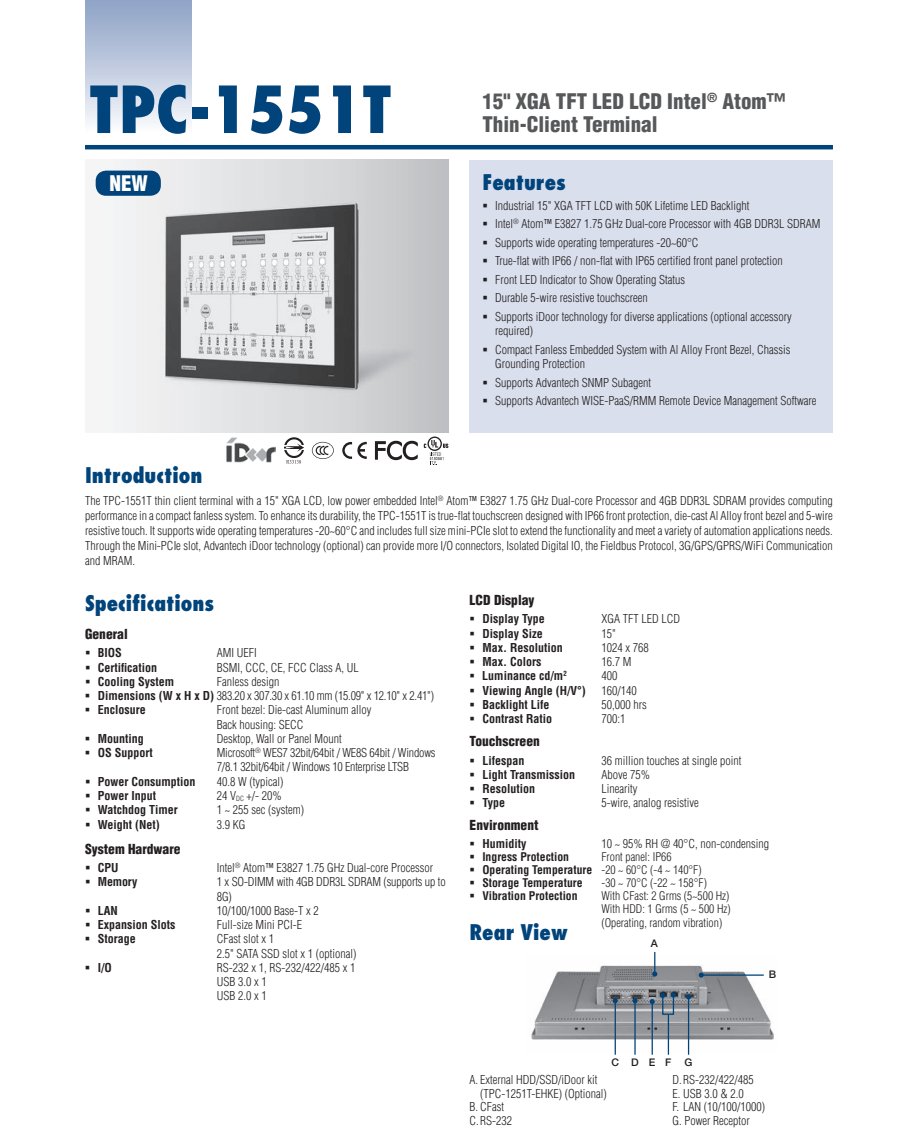
<style>
.page{position:relative;width:918px;height:1136px;background:#fff}
.page>*{position:absolute;margin:0;border:0;box-sizing:border-box;transform-origin:0 0}
.t1{font:800 condensed 63px "Futura";color:#00447b}
.t2{font:900 condensed 21px/22.5px "Helvetica";color:#57585a}
.t3{font:800 condensed 21px "Futura";color:#00447b}
.t4{font:900 condensed 21px "Helvetica";color:#fff}
.t5{font:900 condensed 13.5px "Helvetica";color:#231f20}
.t6{font:300 condensed 12px/18.5px "Helvetica";color:#231f20}
.t7{font:700 condensed 12px "Helvetica";color:#231f20}
.t8{font:300 condensed 12px/14.2px "Helvetica";letter-spacing:-.02em;color:#231f20}
.t9{font:700 condensed 11.7px/13px "Helvetica";color:#231f20}
.t10{font:300 condensed 11.7px/13px "Helvetica";color:#231f20;text-align:justify}
.t11{font:500 10.5px "Helvetica Neue";color:#231f20}
.s1{font-weight:700}
.s2{font-weight:300}
</style>
<div class="page">
<hr style="left:85px;top:145px;width:748px;height:4px;background:#00447b">
<div style="left:85px;top:0;width:106px;height:133px;background:linear-gradient(to bottom,#8ba0c5,#fafafd)"></div>
<div style="left:470px;top:160px;width:363px;height:272px;background:#d9dfec"></div>
<img style="left:531px;top:965px;width:243px;height:87px">
<svg style="left:652px;top:952px;width:5px;height:24px"></svg>
<hr style="left:701px;top:974px;width:63px;height:1px;background:#00447b">
<svg style="left:699px;top:972px;width:5px;height:5px"></svg>
<hr style="left:668px;top:1014px;width:1px;height:40px;background:#00447b">
<hr style="left:634px;top:1000px;width:2px;height:54px;background:#00447b">
<svg style="left:632px;top:998px;width:6px;height:5px"></svg>
<hr style="left:688px;top:996px;width:1px;height:58px;background:#00447b">
<svg style="left:686px;top:994px;width:5px;height:5px"></svg>
<svg style="left:312px;top:442px;width:22px;height:17px"></svg>
<svg style="left:342px;top:441px;width:25px;height:18px"></svg>
<svg style="left:424px;top:436px;width:24px;height:29px"></svg>
<svg style="left:284px;top:437px;width:20px;height:26px"></svg>
<svg style="left:375px;top:440px;width:43px;height:20px"></svg>
<img style="left:95px;top:160px;width:354px;height:272px">
<img style="left:226px;top:437px;width:49px;height:25px">
<div style="left:96px;top:170px;width:65px;height:26px;background:#00447b;border-radius:10px"></div>
<hr style="left:615px;top:1000px;width:1px;height:54px;background:#00447b">
<svg style="left:613px;top:998px;width:5px;height:5px"></svg>
<hr style="left:652px;top:1001px;width:1px;height:53px;background:#00447b">
<svg style="left:650px;top:992px;width:26px;height:23px"></svg>
<h1 class="t1" style="left:89px;top:69px;width:305px">TPC-1551T</h1>
<h2 class="t4" style="left:109px;top:170px;width:40px">NEW</h2>
<h2 class="t2" style="left:482px;top:90px;width:304px">15" XGA TFT LED LCD Intel<sup>®</sup> Atom™<br>Thin-Client Terminal</h2>
<h2 class="t3" style="left:482px;top:168px;width:85px">Features</h2>
<p class="t6" style="left:495px;top:196px;width:327px">Industrial 15" XGA TFT LCD with 50K Lifetime LED Backlight<br>Intel<sup>®</sup> Atom™ E3827 1.75 GHz Dual-core Processor with 4GB DDR3L SDRAM Supports wide operating temperatures -20~60°C<br>True-flat with IP66 / non-flat with IP65 certified front panel protection<br>Front LED Indicator to Show Operating Status<br>Durable 5-wire resistive touchscreen<br>Supports iDoor technology for diverse applications (optional accessory</p>
<p class="t6" style="left:495px;top:321px;width:297px">required)<br>Compact Fanless Embedded System with Al Alloy Front Bezel, Chassis</p>
<p class="t6" style="left:495px;top:354px;width:323px">Grounding Protection<br>Supports Advantech SNMP Subagent<br>Supports Advantech WISE-PaaS/RMM Remote Device Management Software</p>
<h2 class="t3" style="left:85px;top:462px;width:119px">Introduction</h2>
<p class="t6" style="left:85px;top:492px;width:749px;line-height:15px;text-align:justify">The TPC-1551T thin client terminal with a 15" XGA LCD, low power embedded Intel<sup>®</sup> Atom™ E3827 1.75 GHz Dual-core Processor and 4GB DDR3L SDRAM provides computing performance in a compact fanless system. To enhance its durability, the TPC-1551T is true-flat touchscreen designed with IP66 front protection, die-cast Al Alloy front bezel and 5-wire resistive touch. It supports wide operating temperatures -20~60°C and includes full size mini-PCIe slot to extend the functionality and meet a variety of automation applications needs.<br>Through the Mini-PCIe slot, Advantech iDoor technology (optional) can provide more I/O connectors, Isolated Digital IO, the Fieldbus Protocol, 3G/GPS/GPRS/WiFi Communication and MRAM.</p>
<h2 class="t3" style="left:85px;top:589px;width:131px">Specifications</h2>
<p class="t5" style="left:85px;top:625px;width:44px">General</p>
<p class="t7" style="left:98px;top:645px;width:26px">BIOS</p>
<p class="t6" style="left:217px;top:643px;width:41px">AMI UEFI</p>
<p class="t7" style="left:98px;top:660px;width:61px">Certification</p>
<p class="t6" style="left:217px;top:658px;width:143px">BSMI, CCC, CE, FCC Class A, UL</p>
<p class="t7" style="left:98px;top:674px;width:78px">Cooling System</p>
<p class="t8" style="left:98px;top:674px;width:338px;text-indent:119px">Fanless design<br><span class="s1">Dimensions (W x H x D)</span> 383.20 x 307.30 x 61.10 mm (15.09" x 12.10" x 2.41")<br><span class="s1">Enclosure</span></p>
<p class="t6" style="left:217px;top:702px;width:156px;line-height:14.2px">Front bezel: Die-cast Aluminum alloy<br>Back housing: SECC</p>
<p class="t7" style="left:98px;top:731px;width:48px">Mounting</p>
<p class="t6" style="left:217px;top:729px;width:127px">Desktop, Wall or Panel Mount</p>
<p class="t7" style="left:98px;top:745px;width:57px">OS Support</p>
<p class="t6" style="left:217px;top:745px;width:220px;line-height:14.2px">Microsoft<sup>®</sup> WES7 32bit/64bit / WE8S 64bit / Windows<br>7/8.1 32bit/64bit / Windows 10 Enterprise LTSB</p>
<p class="t7" style="left:98px;top:774px;width:99px">Power Consumption</p>
<p class="t6" style="left:217px;top:772px;width:68px">40.8 W (typical)</p>
<p class="t7" style="left:98px;top:788px;width:60px">Power Input</p>
<p class="t6" style="left:217px;top:786px;width:67px">24 V<sub>DC</sub> +/- 20%</p>
<p class="t7" style="left:98px;top:802px;width:81px">Watchdog Timer</p>
<p class="t6" style="left:217px;top:800px;width:89px">1 ~ 255 sec (system)</p>
<p class="t7" style="left:98px;top:816px;width:64px">Weight (Net)</p>
<p class="t6" style="left:217px;top:814px;width:30px">3.9 KG</p>
<p class="t5" style="left:85px;top:840px;width:97px">System Hardware</p>
<p class="t7" style="left:98px;top:860px;width:22px">CPU</p>
<p class="t6" style="left:217px;top:858px;width:218px">Intel<sup>®</sup> Atom™ E3827 1.75 GHz Dual-core Processor</p>
<p class="t7" style="left:98px;top:874px;width:41px">Memory</p>
<p class="t6" style="left:217px;top:874px;width:230px;line-height:14.2px">1 x SO-DIMM with 4GB DDR3L SDRAM (supports up to<br>8G)</p>
<p class="t7" style="left:98px;top:903px;width:22px">LAN</p>
<p class="t6" style="left:217px;top:901px;width:103px">10/100/1000 Base-T x 2</p>
<p class="t7" style="left:98px;top:917px;width:79px">Expansion Slots</p>
<p class="t6" style="left:217px;top:915px;width:87px">Full-size Mini PCI-E</p>
<p class="t7" style="left:98px;top:931px;width:40px">Storage</p>
<p class="t6" style="left:217px;top:931px;width:141px;line-height:14.2px">CFast slot x 1<br>2.5" SATA SSD slot x 1 (optional)</p>
<p class="t7" style="left:98px;top:960px;width:16px">I/O</p>
<p class="t6" style="left:217px;top:960px;width:140px;line-height:14.2px">RS-232 x 1, RS-232/422/485 x 1<br>USB 3.0 x 1<br>USB 2.0 x 1</p>
<p class="t5" style="left:470px;top:591px;width:66px">LCD Display</p>
<p class="t7" style="left:482px;top:611px;width:64px">Display Type</p>
<p class="t6" style="left:601px;top:609px;width:80px">XGA TFT LED LCD</p>
<p class="t7" style="left:482px;top:626px;width:62px">Display Size</p>
<p class="t6" style="left:601px;top:624px;width:16px">15"</p>
<p class="t7" style="left:482px;top:640px;width:82px">Max. Resolution</p>
<p class="t6" style="left:601px;top:638px;width:49px">1024 x 768</p>
<p class="t7" style="left:482px;top:654px;width:60px">Max. Colors</p>
<p class="t6" style="left:601px;top:652px;width:31px">16.7 M</p>
<p class="t7" style="left:482px;top:668px;width:86px">Luminance cd/m<sup>2</sup></p>
<p class="t6" style="left:601px;top:666px;width:17px">400</p>
<p class="t7" style="left:482px;top:683px;width:105px">Viewing Angle (H/V°)</p>
<p class="t6" style="left:601px;top:681px;width:37px">160/140</p>
<p class="t7" style="left:482px;top:697px;width:69px">Backlight Life</p>
<p class="t6" style="left:601px;top:695px;width:47px">50,000 hrs</p>
<p class="t7" style="left:482px;top:711px;width:71px">Contrast Ratio</p>
<p class="t6" style="left:601px;top:709px;width:25px">700:1</p>
<p class="t5" style="left:470px;top:732px;width:72px">Touchscreen</p>
<p class="t7" style="left:482px;top:753px;width:43px">Lifespan</p>
<p class="t6" style="left:601px;top:751px;width:141px">36 million touches at single point</p>
<p class="t7" style="left:482px;top:767px;width:94px">Light Transmission</p>
<p class="t6" style="left:601px;top:765px;width:50px">Above 75%</p>
<p class="t7" style="left:482px;top:781px;width:54px">Resolution</p>
<p class="t6" style="left:601px;top:779px;width:37px">Linearity</p>
<p class="t7" style="left:482px;top:795px;width:24px">Type</p>
<p class="t6" style="left:601px;top:793px;width:99px">5-wire, analog resistive</p>
<p class="t5" style="left:470px;top:816px;width:70px">Environment</p>
<p class="t7" style="left:482px;top:836px;width:46px">Humidity</p>
<p class="t6" style="left:601px;top:834px;width:169px">10 ~ 95% RH @ 40°C, non-condensing</p>
<p class="t9" style="left:482px;top:850px;width:88px">Ingress Protection</p>
<p class="t9" style="left:482px;top:850px;width:221px;text-indent:119px"><span class="s2">Front panel: IP66<br></span>Operating Temperature <span class="s2">-20 ~ 60°C (-4 ~ 140°F)<br></span>Storage Temperature</p>
<p class="t10" style="left:601px;top:876px;width:107px">-30 ~ 70°C (-22 ~ 158°F)</p>
<p class="t9" style="left:482px;top:889px;width:97px">Vibration Protection</p>
<p class="t10" style="left:601px;top:889px;width:131px">With CFast: 2 Grms (5~500 Hz)<br>With HDD: 1 Grms (5 ~ 500 Hz) (Operating, random vibration)</p>
<h2 class="t3" style="left:470px;top:918px;width:100px">Rear View</h2>
<p class="t11" style="left:651px;top:937px;width:9px">A</p>
<p class="t11" style="left:611px;top:1055px;width:9px">C</p>
<p class="t11" style="left:649px;top:1055px;width:8px">E</p>
<p class="t11" style="left:631px;top:1055px;width:9px">D</p>
<p class="t11" style="left:665px;top:1055px;width:8px">F</p>
<p class="t11" style="left:685px;top:1055px;width:9px">G</p>
<p class="t11" style="left:769px;top:967px;width:9px">B</p>
<p class="t6" style="left:470px;top:1070px;width:129px">A. External HDD/SSD/iDoor kit</p>
<p class="t6" style="left:480px;top:1083px;width:128px">(TPC-1251T-EHKE) (Optional)</p>
<p class="t6" style="left:470px;top:1097px;width:36px">B. CFast</p>
<p class="t6" style="left:470px;top:1110px;width:44px">C.RS-232</p>
<p class="t6" style="left:673px;top:1072px;width:94px;line-height:13.5px">D.RS-232/422/485<br>E. USB 3.0 &amp; 2.0<br>F. LAN (10/100/1000)<br>G. Power Receptor</p>
</div>
